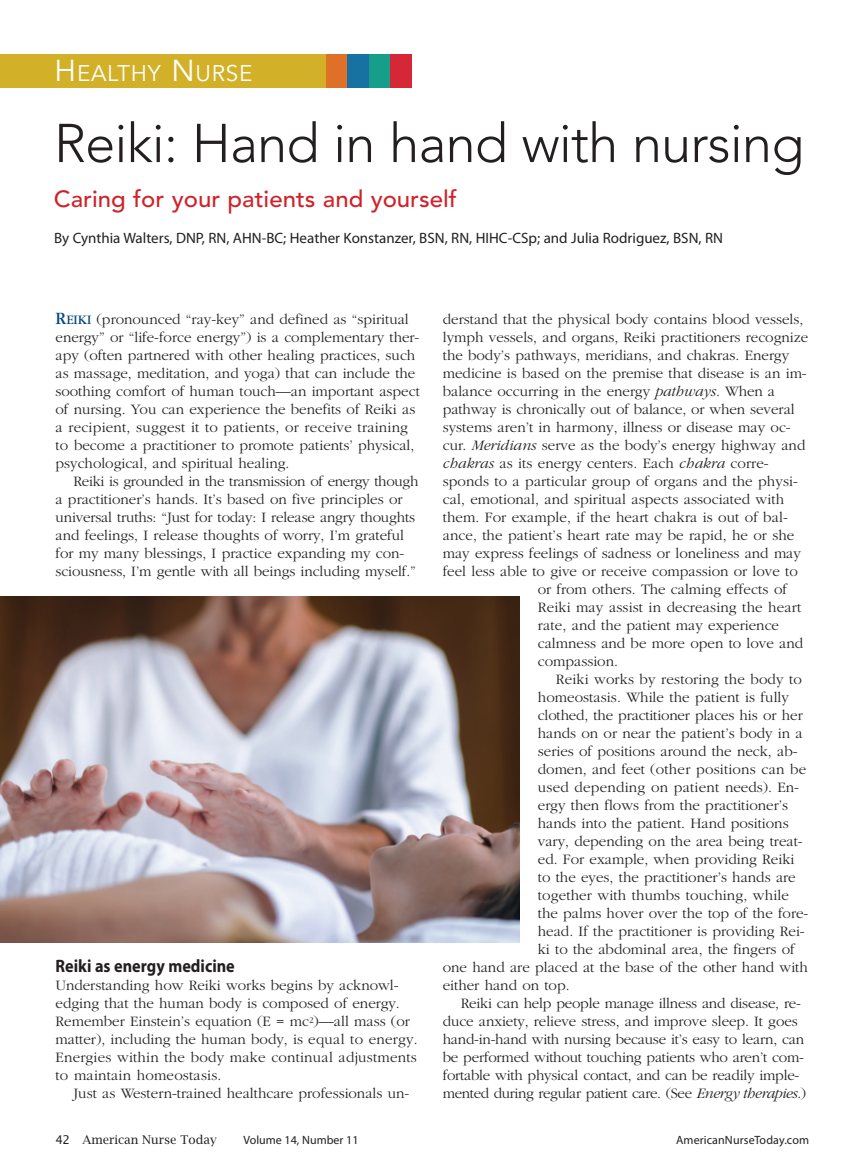
<style>
.page{position:relative;width:864px;height:1175px;background:#fff}
.page>*{position:absolute;margin:0;border:0;box-sizing:border-box;transform-origin:0 0}
.t1{font:300 54px "Avenir";letter-spacing:-.015em;color:#231f20}
.t2{font:500 23.25px "Avenir";color:#cf232a}
.t3{font:22.5px "Avenir";letter-spacing:.035em;color:#fff}
.t4{font:700 18px "Myriad Pro";color:#231f20;scale:.9 1}
.t5{font:300 15px/18px "Garamond";color:#231f20}
.t6{font:15px "Myriad Pro";color:#231f20}
.t7{font:300 15px "Garamond";letter-spacing:-.025em;color:#231f20}
.t8{font:12px "Myriad Pro";letter-spacing:.005em;color:#231f20}
.t9{font:12px "Lucida Bright";color:#231f20}
.s1{font-size:30px}
.s2{font-weight:400;font-size:18px;color:#00467e}
.s3{font-weight:400;font-size:13.5px;color:#00467e}
.s4{font-style:italic}
.s5{font-family:"Lucida Grande"}
</style>
<div class="page">
<img style="left:0;top:597px;width:520px;height:345px">
<div style="left:74px;top:54px;width:338px;height:34px;background:#d52736"></div>
<div style="left:52px;top:54px;width:338px;height:34px;background:#169e8b"></div>
<div style="left:31px;top:54px;width:338px;height:34px;background:#1771a2"></div>
<div style="left:9px;top:54px;width:338px;height:34px;background:#df7027"></div>
<div style="left:0;top:54px;width:325px;height:34px;background:#d2b129"></div>
<h3 class="t3" style="left:55px;top:64px;width:199px"><span class="s1">H</span>EALTHY <span class="s1">N</span>URSE</h3>
<h1 class="t1" style="left:54px;top:121px;width:752px">Reiki: Hand in hand with nursing</h1>
<h2 class="t2" style="left:54px;top:189px;width:404px">Caring for your patients and yourself</h2>
<p class="t6" style="left:54px;top:232px;width:671px">By Cynthia Walters, DNP, RN, AHN-BC; Heather Konstanzer, BSN, RN, HIHC-CSp; and Julia Rodriguez, BSN, RN</p>
<p class="t5" style="left:56px;top:311px;width:366px"><span class="s2">R</span><span class="s3">EIKI</span> (pronounced “ray-key” and defined as “spiritual energy” or “life-force energy”) is a complementary ther&shy;apy (often partnered with other healing practices, such as massage, meditation, and yoga) that can include the soothing comfort of human touch—an important aspect of nursing. You can experience the benefits of Reiki as a recipient, suggest it to patients, or receive training to become a practitioner to promote patients’ physical, psychological, and spiritual healing.</p>
<p class="t5" style="left:56px;top:473px;width:364px;text-indent:18px">Reiki is grounded in the transmission of energy though a practitioner’s hands. It’s based on five principles or universal truths: “Just for today: I release angry thoughts and feelings, I release thoughts of worry, I’m grateful for my many blessings, I practice expanding my con&shy;sciousness, I’m gentle with all beings including myself.”</p>
<p class="t4" style="left:56px;top:959px;width:201px">Reiki as energy medicine</p>
<p class="t5" style="left:56px;top:977px;width:364px">Understanding how Reiki works begins by acknowl&shy;edging that the human body is composed of energy.<br>Remember Einstein’s equation (E = mc<sup>2</sup>)—all mass (or matter), including the human body, is equal to energy.<br>Energies within the body make continual adjustments to maintain homeostasis.</p>
<p class="t5" style="left:74px;top:1085px;width:337px">Just as Western-trained healthcare professionals un-</p>
<p class="t5" style="left:443px;top:311px;width:362px">derstand that the physical body contains blood vessels,</p>
<p class="t5" style="left:443px;top:329px;width:367px">lymph vessels, and organs, Reiki practitioners recognize</p>
<p class="t5" style="left:443px;top:347px;width:348px">the body’s pathways, meridians, and chakras. Energy</p>
<p class="t5" style="left:443px;top:365px;width:365px">medicine is based on the premise that disease is an im-</p>
<p class="t5" style="left:443px;top:383px;width:334px">balance occurring in the energy <span class="s4">pathways</span>. When a</p>
<p class="t5" style="left:443px;top:401px;width:354px">pathway is chronically out of balance, or when several</p>
<p class="t5" style="left:443px;top:419px;width:349px">systems aren’t in harmony, illness or disease may oc-</p>
<p class="t5" style="left:443px;top:437px;width:364px">cur. <span class="s4">Meridians</span> serve as the body’s energy highway and</p>
<p class="t5" style="left:443px;top:455px;width:327px"><span class="s4">chakras</span> as its energy centers. Each <span class="s4">chakra</span> corre-</p>
<p class="t5" style="left:443px;top:473px;width:357px">sponds to a particular group of organs and the physi-</p>
<p class="t5" style="left:443px;top:491px;width:343px">cal, emotional, and spiritual aspects associated with</p>
<p class="t5" style="left:443px;top:509px;width:346px">them. For example, if the heart chakra is out of bal-</p>
<p class="t5" style="left:443px;top:527px;width:353px">ance, the patient’s heart rate may be rapid, he or she</p>
<p class="t5" style="left:443px;top:545px;width:360px">may express feelings of sadness or loneliness and may</p>
<p class="t5" style="left:443px;top:563px;width:356px">feel less able to give or receive compassion or love to</p>
<p class="t5" style="left:538px;top:581px;width:251px">or from others. The calming effects of</p>
<p class="t5" style="left:538px;top:599px;width:265px">Reiki may assist in decreasing the heart</p>
<p class="t5" style="left:538px;top:617px;width:243px">rate, and the patient may experience</p>
<p class="t5" style="left:538px;top:635px;width:267px">calmness and be more open to love and</p>
<p class="t5" style="left:538px;top:653px;width:82px">compassion.</p>
<p class="t5" style="left:556px;top:671px;width:248px">Reiki works by restoring the body to</p>
<p class="t5" style="left:538px;top:689px;width:253px">homeostasis. While the patient is fully</p>
<p class="t5" style="left:538px;top:707px;width:266px">clothed, the practitioner places his or her</p>
<p class="t5" style="left:538px;top:725px;width:266px">hands on or near the patient’s body in a</p>
<p class="t5" style="left:538px;top:743px;width:261px">series of positions around the neck, ab-</p>
<p class="t5" style="left:538px;top:761px;width:270px">domen, and feet (other positions can be</p>
<p class="t5" style="left:538px;top:779px;width:263px">used depending on patient needs). En-</p>
<p class="t5" style="left:538px;top:797px;width:252px">ergy then flows from the practitioner’s</p>
<p class="t5" style="left:538px;top:815px;width:252px">hands into the patient. Hand positions</p>
<p class="t5" style="left:538px;top:833px;width:266px">vary, depending on the area being treat-</p>
<p class="t5" style="left:538px;top:851px;width:258px">ed. For example, when providing Reiki</p>
<p class="t5" style="left:538px;top:869px;width:259px">to the eyes, the practitioner’s hands are</p>
<p class="t5" style="left:538px;top:887px;width:253px">together with thumbs touching, while</p>
<p class="t5" style="left:538px;top:905px;width:272px">the palms hover over the top of the fore-</p>
<p class="t5" style="left:538px;top:923px;width:268px">head. If the practitioner is providing Rei-</p>
<p class="t5" style="left:538px;top:941px;width:258px">ki to the abdominal area, the fingers of</p>
<p class="t5" style="left:443px;top:959px;width:367px">one hand are placed at the base of the other hand with</p>
<p class="t5" style="left:443px;top:977px;width:128px">either hand on top.</p>
<p class="t5" style="left:461px;top:995px;width:342px">Reiki can help people manage illness and disease, re-</p>
<p class="t5" style="left:443px;top:1013px;width:356px">duce anxiety, relieve stress, and improve sleep. It goes</p>
<p class="t5" style="left:443px;top:1031px;width:363px">hand-in-hand with nursing because it’s easy to learn, can</p>
<p class="t5" style="left:443px;top:1049px;width:363px">be performed without touching patients who aren’t com-</p>
<p class="t5" style="left:443px;top:1067px;width:358px">fortable with physical contact, and can be readily imple-</p>
<p class="t7" style="left:443px;top:1087px;width:365px">mented during regular patient care. (See <span class="s4">Energy therapies</span>.)</p>
<p class="t9" style="left:56px;top:1132px;width:163px"><span class="s5">42</span> American Nurse Today</p>
<p class="t8" style="left:243px;top:1135px;width:117px">Volume 14, Number 11</p>
<p class="t8" style="left:676px;top:1135px;width:135px">AmericanNurseToday.com</p>
</div>
